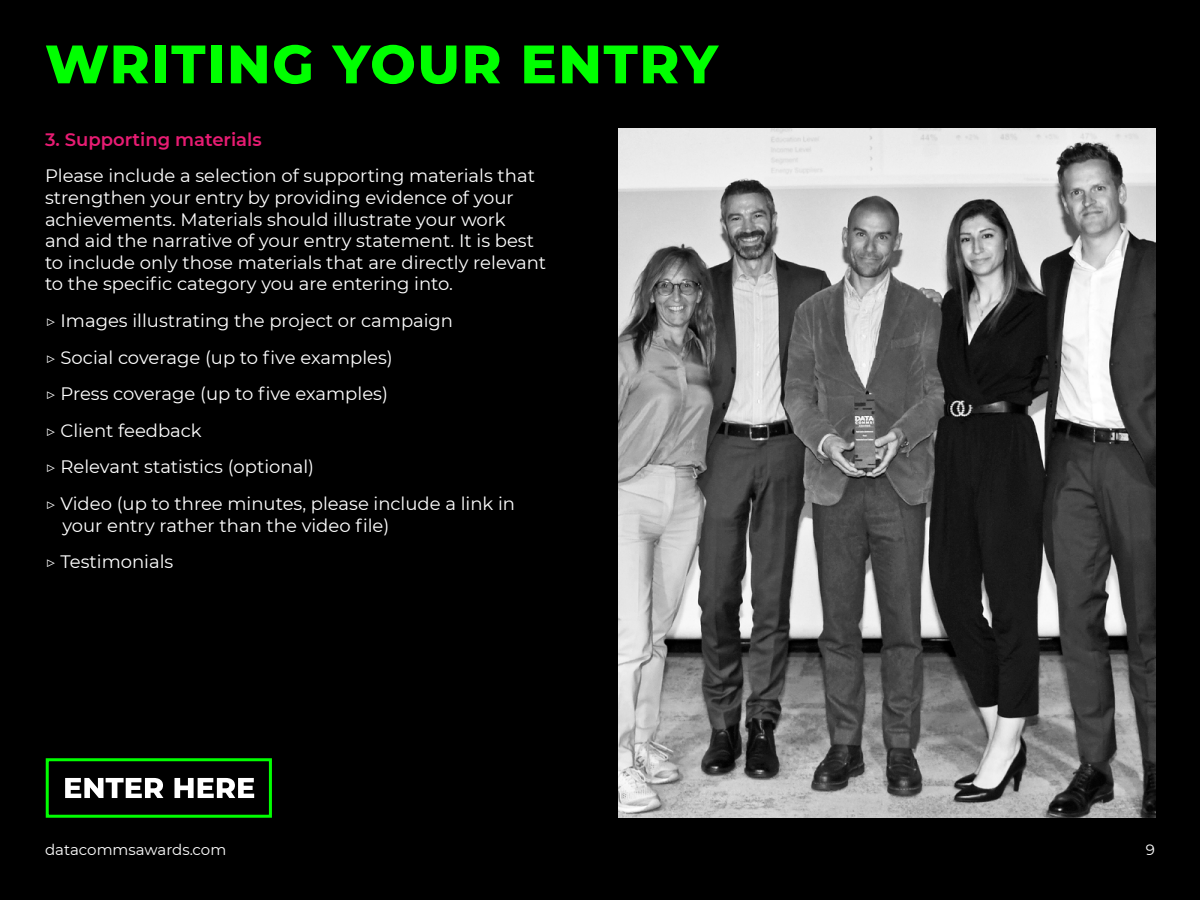
<style>
.page{position:relative;width:1200px;height:900px;background:#000}
.page>*{position:absolute;margin:0;border:0;box-sizing:border-box;transform-origin:0 0}
.t1{font:800 54px "Montserrat";letter-spacing:.03em;color:#0f0}
.t2{font:18px/36.6px "Montserrat";color:#fff}
.t3{font:600 18px "Montserrat";color:#e81c73}
.t4{font:15px "Montserrat";color:#fff}
</style>
<div class="page">
<div style="left:46px;top:758px;width:226px;height:60px;border:3px solid #0f0"></div>
<svg style="left:65px;top:778px;width:189px;height:20px"></svg>
<img style="left:619px;top:128px;width:536px;height:690px">
<h1 class="t1" style="left:45px;top:25px;width:674px">WRITING YOUR ENTRY</h1>
<p class="t3" style="left:45px;top:127px;width:218px">3. Supporting materials</p>
<p class="t2" style="left:45px;top:165px;width:503px;line-height:21.6px">Please include a selection of supporting materials that strengthen your entry by providing evidence of your achievements. Materials should illustrate your work<br>and aid the narrative of your entry statement. It is best to include only those materials that are directly relevant to the specific category you are entering into.</p>
<p class="t2" style="left:45px;top:302px;width:472px">▷ Images illustrating the project or campaign<br>▷ Social coverage (up to five examples)<br>▷ Press coverage (up to five examples)<br>▷ Client feedback<br>▷ Relevant statistics (optional)<br>▷ Video (up to three minutes, please include a link in</p>
<p class="t2" style="left:45px;top:506px;width:346px;text-indent:17px">your entry rather than the video file) ▷ Testimonials</p>
<p class="t4" style="left:45px;top:839px;width:183px">datacommsawards.com</p>
<p class="t4" style="left:1146px;top:839px;width:11px">9</p>
</div>
